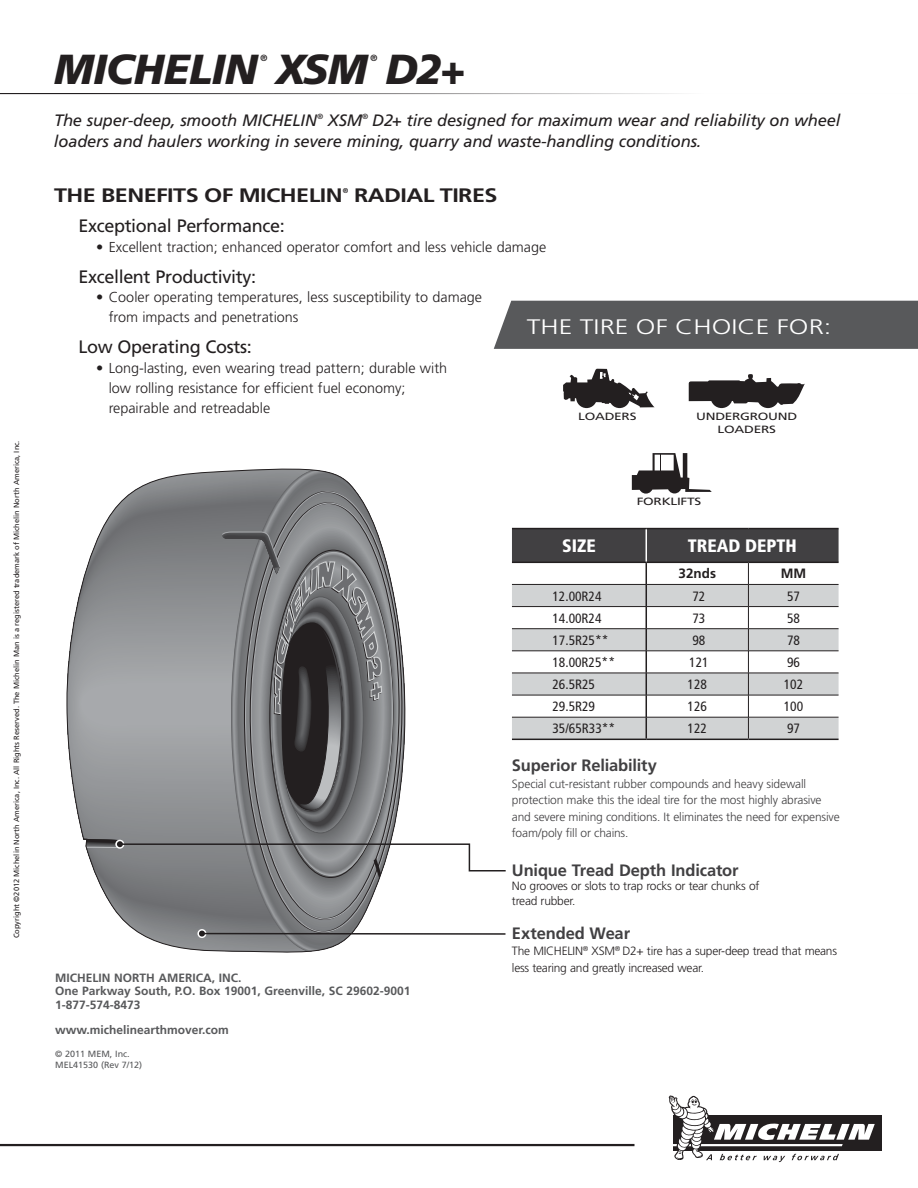
<style>
.page{position:relative;width:918px;height:1188px;background:#fff}
.page>*{position:absolute;margin:0;border:0;box-sizing:border-box;transform-origin:0 0}
.t1{font:italic 900 42px "Frutiger LT Std";letter-spacing:-.015em;color:#231f20}
.t2{font:300 21px "Frutiger LT Std";color:#fff;scale:1.3 1}
.t3{font:700 19.5px "Frutiger LT Std";letter-spacing:-.025em;color:#231f20;scale:1.2 1}
.t4{font:18px "Frutiger LT Std";letter-spacing:-.02em;color:#231f20}
.t5{font:900 condensed 18px "Frutiger LT Std";color:#fff}
.t6{font:italic 16.5px/21px "Frutiger LT Std";letter-spacing:-.01em;color:#231f20}
.t7{font:700 16.5px "Frutiger LT Std";letter-spacing:-.01em;color:#414042}
.t8{font:300 14.4px/20.1px "Frutiger LT Std";color:#231f20}
.t9{font:condensed 13.5px "Frutiger LT Std";color:#231f20}
.t10{font:700 13.5px "Frutiger LT Std";color:#231f20}
.t11{font:300 12px/16.5px "Frutiger LT Std";letter-spacing:-.015em;color:#414042}
.t12{font:300 12px/14.4px "Frutiger LT Std";letter-spacing:-.02em;color:#231f20}
.t13{font:700 12px/13.5px "Frutiger LT Std";color:#58595b}
.t14{font:10.5px "Frutiger LT Std";letter-spacing:-.02em;color:#231f20;scale:1.3 1}
.t15{font:9px/10.8px "Frutiger LT Std";color:#58595b}
.t16{font:italic 700 9px "Frutiger LT Std";color:#231f20}
.t17{font:7.5px "Frutiger LT Std";color:#231f20}
.t18{font:700 7.05px "Frutiger LT Std";color:#231f20}
</style>
<div class="page">
<svg style="left:99px;top:469px;width:279px;height:483px"></svg>
<svg style="left:197px;top:929px;width:9px;height:9px"></svg>
<svg style="left:668px;top:1095px;width:214px;height:67px"></svg>
<hr style="left:0;top:1144px;width:634px;height:2px;background:#231f20">
<hr style="left:202px;top:933px;width:303px;height:2px;background:#231f20">
<svg style="left:199px;top:930px;width:6px;height:7px"></svg>
<hr style="left:0;top:93px;width:918px;height:1px;background:#231f20">
<div style="left:494px;top:301px;width:424px;height:48px;background:#58595b"></div>
<svg style="left:563px;top:369px;width:91px;height:38px"></svg>
<div style="left:576px;top:387px;width:21px;height:21px;background:#231f20;border-radius:50%"></div>
<div style="left:609px;top:387px;width:21px;height:21px;background:#231f20;border-radius:50%"></div>
<svg style="left:639px;top:480px;width:14px;height:14px"></svg>
<div style="left:667px;top:479px;width:15px;height:14px;background:#231f20;border-radius:50%"></div>
<svg style="left:632px;top:453px;width:80px;height:39px"></svg>
<svg style="left:689px;top:374px;width:115px;height:31px"></svg>
<div style="left:711px;top:386px;width:22px;height:22px;background:#231f20;border-radius:50%"></div>
<div style="left:757px;top:386px;width:22px;height:22px;background:#231f20;border-radius:50%"></div>
<svg style="left:67px;top:498px;width:772px;height:386px"></svg>
<p class="t17" style="left:12px;top:938px;width:499px;rotate:-90deg">Copyright ©2012 Michelin North America, Inc. All Rights Reserved. The Michelin Man is a registered trademark of Michelin North America, Inc.</p>
<h1 class="t1" style="left:54px;top:44px;width:412px">MICHELIN XSM D2+</h1>
<p class="t16" style="left:260px;top:53px;width:9px">®</p>
<p class="t16" style="left:370px;top:53px;width:9px">®</p>
<p class="t6" style="left:54px;top:110px;width:788px">The super-deep, smooth MICHELIN<sup>®</sup> XSM<sup>®</sup> D2+ tire designed for maximum wear and reliability on wheel loaders and haulers working in severe mining, quarry and waste-handling conditions.</p>
<h3 class="t3" style="left:54px;top:184px;width:242px">THE BENEFITS OF MICHELIN</h3>
<p class="t18" style="left:343px;top:187px;width:7px">®</p>
<h3 class="t3" style="left:354px;top:184px;width:121px">RADIAL TIRES</h3>
<p class="t4" style="left:78px;top:215px;width:208px">Exceptional Performance:</p>
<p class="t8" style="left:96px;top:237px;width:452px">• Excellent traction; enhanced operator comfort and less vehicle damage</p>
<p class="t4" style="left:78px;top:266px;width:179px">Excellent Productivity:</p>
<p class="t8" style="left:109px;top:287px;width:375px;text-indent:-13px">• Cooler operating temperatures, less susceptibility to damage from impacts and penetrations</p>
<p class="t4" style="left:78px;top:336px;width:175px">Low Operating Costs:</p>
<p class="t8" style="left:109px;top:358px;width:340px;text-indent:-13px">• Long-lasting, even wearing tread pattern; durable with low rolling resistance for efficient fuel economy; repairable and retreadable</p>
<h2 class="t2" style="left:527px;top:315px;width:51px">The tire</h2>
<h2 class="t2" style="left:636px;top:315px;width:43px">of choice</h2>
<h2 class="t2" style="left:777px;top:315px;width:13px">for</h2>
<h2 class="t2" style="left:824px;top:315px;width:7px">:</h2>
<p class="t14" style="left:578px;top:410px;width:46px">loaders</p>
<p class="t14" style="left:696px;top:410px;width:49px">Undergrou</p>
<p class="t14" style="left:778px;top:410px;width:16px">nd</p>
<p class="t14" style="left:718px;top:423px;width:46px">loaders</p>
<p class="t14" style="left:637px;top:495px;width:51px">Forklifts</p>
<p class="t13" style="left:55px;top:971px;width:357px">MICHELIN NORTH AMERICA, INC.<br>One Parkway South, P.O. Box 19001, Greenville, SC 29602-9001<br>1-877-574-8473</p>
<p class="t13" style="left:55px;top:1023px;width:175px">www.michelinearthmover.com</p>
<p class="t15" style="left:55px;top:1048px;width:89px">© 2011 MEM, Inc.<br>MEL41530 (Rev 7/12)</p>
<p class="t5" style="left:562px;top:535px;width:35px">SIZE</p>
<p class="t5" style="left:688px;top:535px;width:111px">TREAD DEPTH</p>
<p class="t10" style="left:679px;top:566px;width:39px">32nds</p>
<p class="t10" style="left:781px;top:566px;width:27px">MM</p>
<p class="t9" style="left:552px;top:588px;width:51px">12.00R24</p>
<p class="t9" style="left:692px;top:588px;width:14px">72</p>
<p class="t9" style="left:787px;top:588px;width:14px">57</p>
<p class="t9" style="left:552px;top:610px;width:51px">14.00R24</p>
<p class="t9" style="left:692px;top:610px;width:14px">73</p>
<p class="t9" style="left:787px;top:610px;width:14px">58</p>
<p class="t9" style="left:552px;top:632px;width:58px">17.5R25**</p>
<p class="t9" style="left:692px;top:632px;width:14px">98</p>
<p class="t9" style="left:787px;top:632px;width:14px">78</p>
<p class="t9" style="left:552px;top:654px;width:64px">18.00R25**</p>
<p class="t9" style="left:689px;top:654px;width:21px">121</p>
<p class="t9" style="left:787px;top:654px;width:14px">96</p>
<p class="t9" style="left:552px;top:677px;width:44px">26.5R25</p>
<p class="t9" style="left:688px;top:677px;width:21px">128</p>
<p class="t9" style="left:784px;top:677px;width:21px">102</p>
<p class="t9" style="left:552px;top:699px;width:44px">29.5R29</p>
<p class="t9" style="left:688px;top:699px;width:21px">126</p>
<p class="t9" style="left:784px;top:699px;width:21px">100</p>
<p class="t9" style="left:552px;top:721px;width:64px">35/65R33**</p>
<p class="t9" style="left:688px;top:721px;width:21px">122</p>
<p class="t9" style="left:787px;top:721px;width:14px">97</p>
<p class="t7" style="left:512px;top:756px;width:147px">Superior Reliability</p>
<p class="t11" style="left:512px;top:775px;width:329px">Special cut-resistant rubber compounds and heavy sidewall protection make this the ideal tire for the most highly abrasive and severe mining conditions. It eliminates the need for expensive foam/poly fill or chains.</p>
<p class="t7" style="left:512px;top:861px;width:228px">Unique Tread Depth Indicator</p>
<p class="t12" style="left:512px;top:879px;width:249px">No grooves or slots to trap rocks or tear chunks of tread rubber.</p>
<p class="t7" style="left:512px;top:923px;width:120px">Extended Wear</p>
<p class="t12" style="left:512px;top:943px;width:327px;line-height:16.5px">The MICHELIN<sup>®</sup> XSM<sup>®</sup> D2+ tire has a super-deep tread that means less tearing and greatly increased wear.</p>
</div>
